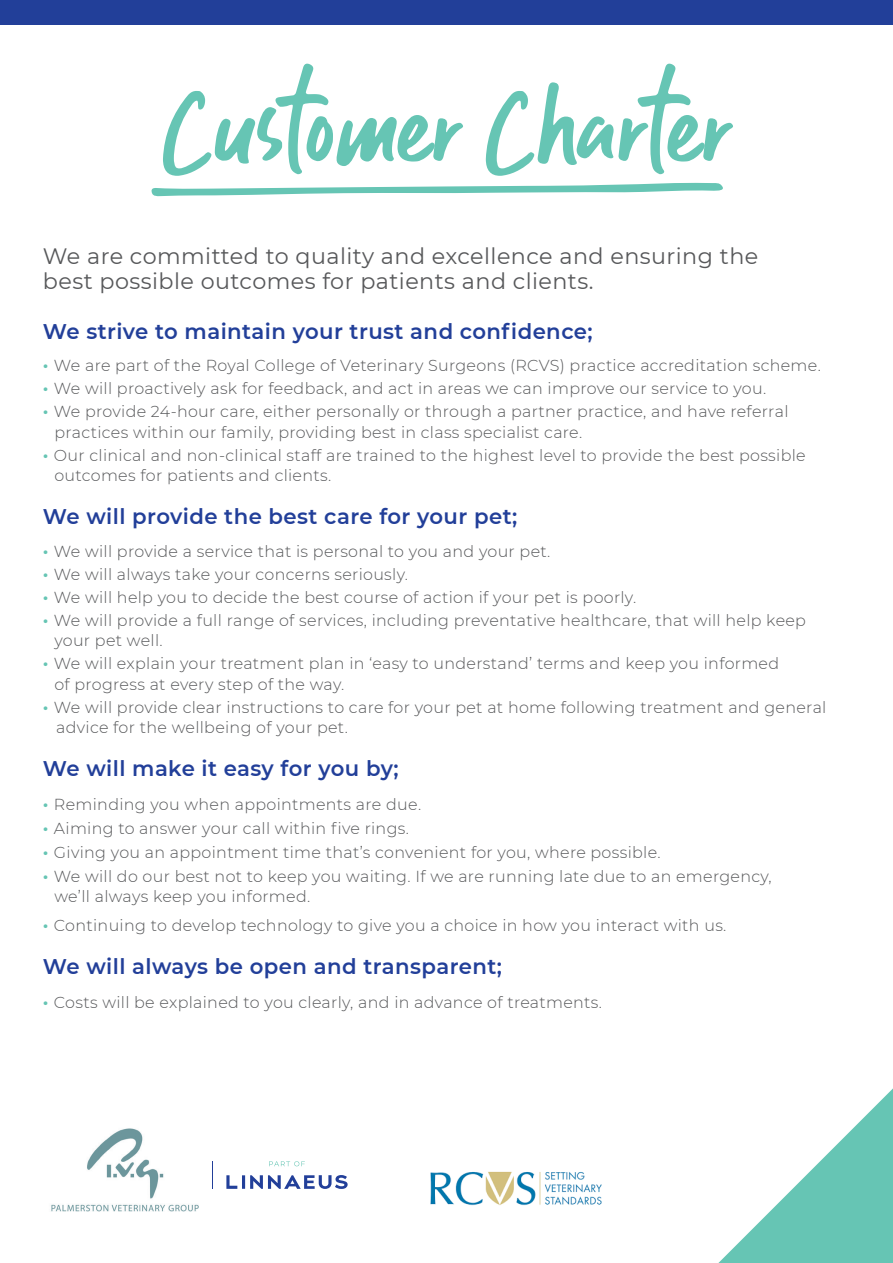
<style>
.page{position:relative;width:893px;height:1263px;background:#fff}
.page>*{position:absolute;margin:0;border:0;box-sizing:border-box;transform-origin:0 0}
.t1{font:102.9px "Guthen Bloots Basic";letter-spacing:.02em;color:#66c5b4}
.t2{font:22.2px/25.5px "Montserrat";letter-spacing:.02em;color:#57585a}
.t3{font:600 21.15px "Montserrat";letter-spacing:.02em;color:#223f99}
.t4{font:300 15.9px/20.1px "Montserrat";letter-spacing:.02em;color:#57585a}
.s1{font-weight:600;font-size:16.95px;color:#66c5b4}
</style>
<div class="page">
<img style="left:430px;top:1171px;width:172px;height:35px">
<div style="left:0;top:0;width:893px;height:25px;background:#223f99"></div>
<svg style="left:718px;top:1088px;width:175px;height:175px"></svg>
<svg style="left:151px;top:183px;width:572px;height:13px"></svg>
<hr style="left:242px;top:1175px;width:3px;height:14px;background:#223f99">
<svg style="left:250px;top:1175px;width:98px;height:14px"></svg>
<svg style="left:226px;top:1175px;width:11px;height:14px"></svg>
<svg style="left:269px;top:1161px;width:36px;height:5px"></svg>
<svg style="left:212px;top:1161px;width:1px;height:28px"></svg>
<img style="left:51px;top:1128px;width:148px;height:84px">
<h1 class="t1" style="left:164px;top:62px;width:567px">Customer Charter</h1>
<h2 class="t2" style="left:43px;top:243px;width:717px">We are committed to quality and excellence and ensuring the best possible outcomes for patients and clients.</h2>
<h3 class="t3" style="left:43px;top:316px;width:551px">We strive to maintain your trust and confidence;</h3>
<p class="t4" style="left:43px;top:355px;width:779px"><span class="s1">•</span> We are part of the Royal College of Veterinary Surgeons (RCVS) practice accreditation scheme.</p>
<p class="t4" style="left:43px;top:378px;width:725px"><span class="s1">•</span> We will proactively ask for feedback, and act in areas we can improve our service to you.</p>
<p class="t4" style="left:54px;top:401px;width:736px;text-indent:-11px"><span class="s1">•</span> We provide 24-hour care, either personally or through a partner practice, and have referral practices within our family, providing best in class specialist care.</p>
<p class="t4" style="left:54px;top:444px;width:753px;text-indent:-11px"><span class="s1">•</span> Our clinical and non-clinical staff are trained to the highest level to provide the best possible outcomes for patients and clients.</p>
<h3 class="t3" style="left:43px;top:502px;width:476px">We will provide the best care for your pet;</h3>
<p class="t4" style="left:43px;top:540px;width:509px"><span class="s1">•</span> We will provide a service that is personal to you and your pet.</p>
<p class="t4" style="left:43px;top:563px;width:367px"><span class="s1">•</span> We will always take your concerns seriously.</p>
<p class="t4" style="left:43px;top:587px;width:595px"><span class="s1">•</span> We will help you to decide the best course of action if your pet is poorly.</p>
<p class="t4" style="left:54px;top:610px;width:753px;text-indent:-11px"><span class="s1">•</span> We will provide a full range of services, including preventative healthcare, that will help keep your pet well.</p>
<p class="t4" style="left:54px;top:653px;width:726px;text-indent:-11px"><span class="s1">•</span> We will explain your treatment plan in ‘easy to understand’ terms and keep you informed of progress at every step of the way.</p>
<p class="t4" style="left:56px;top:696px;width:772px;text-indent:-13px"><span class="s1">•</span> We will provide clear instructions to care for your pet at home following treatment and general advice for the wellbeing of your pet.</p>
<h3 class="t3" style="left:43px;top:754px;width:357px">We will make it easy for you by;</h3>
<p class="t4" style="left:43px;top:793px;width:380px"><span class="s1">•</span> Reminding you when appointments are due.</p>
<p class="t4" style="left:43px;top:818px;width:367px"><span class="s1">•</span> Aiming to answer your call within five rings.</p>
<p class="t4" style="left:43px;top:842px;width:619px"><span class="s1">•</span> Giving you an appointment time that’s convenient for you, where possible.</p>
<p class="t4" style="left:54px;top:866px;width:719px;text-indent:-11px"><span class="s1">•</span> We will do our best not to keep you waiting. If we are running late due to an emergency, we’ll always keep you informed.</p>
<p class="t4" style="left:43px;top:915px;width:685px"><span class="s1">•</span> Continuing to develop technology to give you a choice in how you interact with us.</p>
<h3 class="t3" style="left:43px;top:952px;width:460px">We will always be open and transparent;</h3>
<p class="t4" style="left:43px;top:991px;width:561px"><span class="s1">•</span> Costs will be explained to you clearly, and in advance of treatments.</p>
</div>
